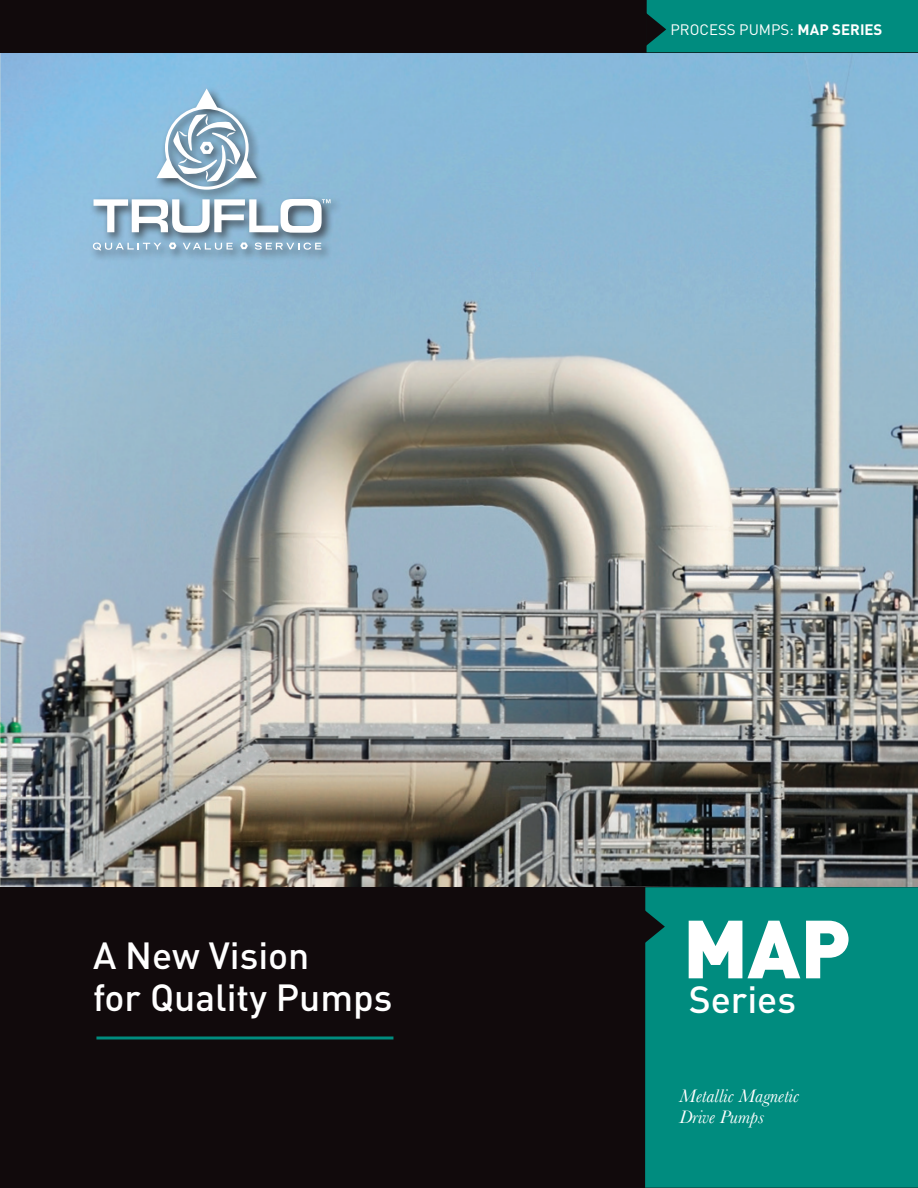
<style>
.page{position:relative;width:918px;height:1188px;background:#fff}
.page>*{position:absolute;margin:0;border:0;box-sizing:border-box;transform-origin:0 0}
.t1{font:900 81px "DIN";color:#fff}
.t2{font:500 37.35px/42px "DIN";color:#fff}
.t3{font:italic 18.9px/21.3px "Baskerville";color:#fff}
.t4{font:15px "DIN";color:#fff}
.s1{font-weight:700}
</style>
<div class="page">
<img style="left:0;top:52px;width:918px;height:835px">
<div style="left:0;top:0;width:918px;height:52px;background:#110a0c"></div>
<div style="left:0;top:887px;width:918px;height:301px;background:#110a0c"></div>
<svg style="left:96px;top:1036px;width:297px;height:4px"></svg>
<div style="left:647px;top:0;width:271px;height:52px;background:#008c7f"></div>
<div style="left:645px;top:887px;width:273px;height:301px;background:#008c7f"></div>
<svg style="left:645px;top:910px;width:20px;height:33px"></svg>
<svg style="left:646px;top:13px;width:20px;height:33px"></svg>
<div style="left:89px;top:86px;width:253px;height:176px;background:#231f20;opacity:.75"></div>
<svg style="left:156px;top:88px;width:101px;height:102px"></svg>
<svg style="left:93px;top:243px;width:68px;height:7px"></svg>
<svg style="left:183px;top:243px;width:50px;height:7px"></svg>
<svg style="left:255px;top:243px;width:66px;height:7px"></svg>
<svg style="left:169px;top:242px;width:7px;height:7px"></svg>
<svg style="left:240px;top:242px;width:8px;height:7px"></svg>
<svg style="left:94px;top:199px;width:237px;height:34px"></svg>
<p class="t4" style="left:670px;top:20px;width:214px">PROCESS PUMPS: <span class="s1">MAP SERIES</span></p>
<p class="t2" style="left:93px;top:933px;width:301px">A New Vision<br>for Quality Pumps</p>
<p class="t1" style="left:683px;top:895px;width:170px">MAP</p>
<p class="t2" style="left:689px;top:978px;width:109px">Series</p>
<p class="t3" style="left:680px;top:1085px;width:121px">Metallic Magnetic<br>Drive Pumps</p>
</div>
